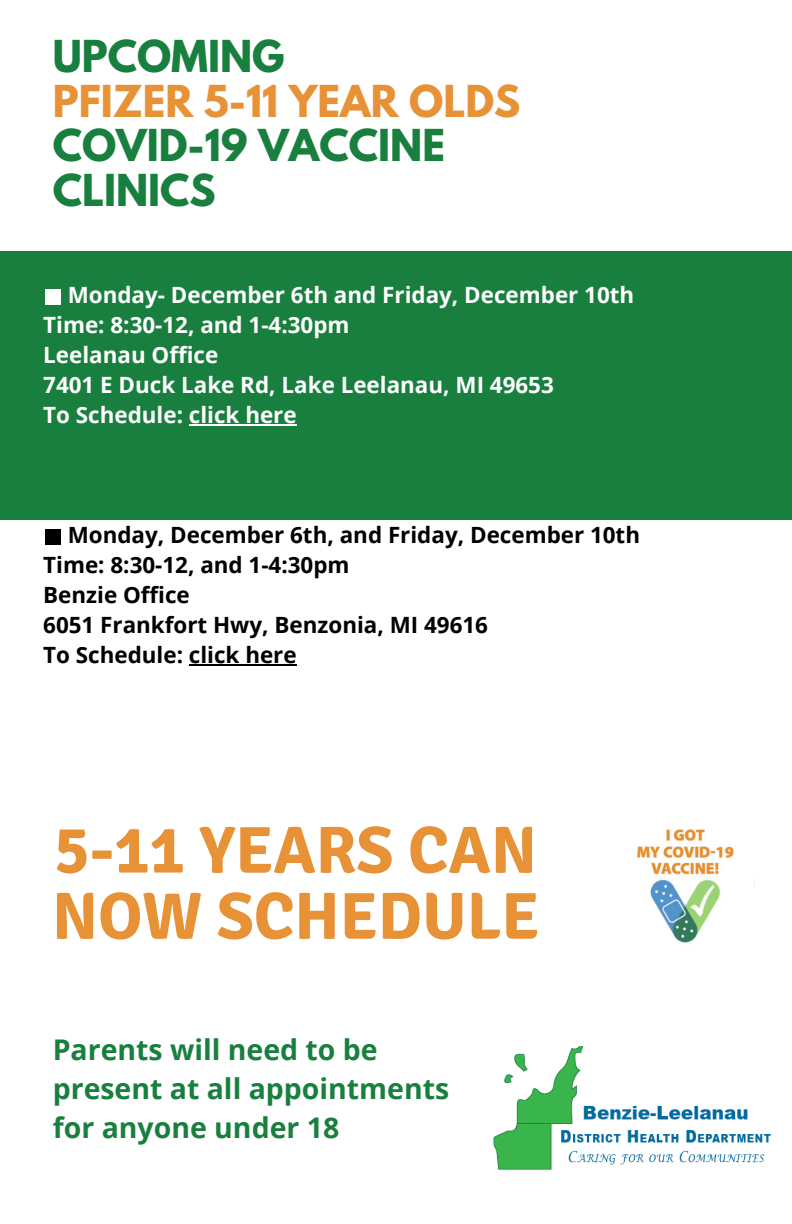
<style>
.page{position:relative;width:792px;height:1224px;background:#fff}
.page>*{position:absolute;margin:0;border:0;box-sizing:border-box;transform-origin:0 0}
.t1{font:700 66.4px/66px "Signika";color:#e79236}
.t2{font:700 39px "League Spartan";color:#187f3e}
.t3{font:700 39px "League Spartan";color:#e79236}
.t4{font:700 28.4px/39px "Open Sans";color:#187f3e}
.t5{font:700 22.4px "Open Sans";color:#fff}
.t6{font:700 22.4px "Open Sans";color:#000}
.s1{font-family:"DejaVu Sans";font-weight:400;color:rgb(0 0 0/0)}
</style>
<div class="page">
<div style="left:0;top:251px;width:792px;height:269px;background:#187f3e"></div>
<img style="left:494px;top:1047px;width:277px;height:122px">
<img style="left:636px;top:829px;width:119px;height:114px">
<div style="left:45px;top:289px;width:16px;height:15px;background:#fff"></div>
<hr style="left:189px;top:424px;width:108px;height:2px;background:#fff">
<div style="left:45px;top:529px;width:16px;height:15px;background:#000"></div>
<hr style="left:189px;top:664px;width:108px;height:2px;background:#000">
<p class="t2" style="left:53px;top:37px;width:233px">UPCOMING</p>
<p class="t3" style="left:53px;top:82px;width:469px">PFIZER 5-11 YEAR OLDS</p>
<p class="t2" style="left:53px;top:126px;width:394px">COVID-19 VACCINE</p>
<p class="t2" style="left:53px;top:170px;width:165px">CLINICS</p>
<p class="t5" style="left:43px;top:279px;width:593px"><span class="s1">◼</span> Monday- December 6th and Friday, December 10th</p>
<p class="t5" style="left:43px;top:309px;width:308px">Time: 8:30-12, and 1-4:30pm</p>
<p class="t5" style="left:43px;top:339px;width:177px">Leelanau Office</p>
<p class="t5" style="left:43px;top:369px;width:512px">7401 E Duck Lake Rd, Lake Leelanau, MI 49653</p>
<p class="t5" style="left:43px;top:399px;width:255px">To Schedule: click here</p>
<p class="t6" style="left:43px;top:519px;width:598px"><span class="s1">◼</span> Monday, December 6th, and Friday, December 10th</p>
<p class="t6" style="left:43px;top:549px;width:308px">Time: 8:30-12, and 1-4:30pm</p>
<p class="t6" style="left:43px;top:579px;width:148px">Benzie Office</p>
<p class="t6" style="left:43px;top:609px;width:446px">6051 Frankfort Hwy, Benzonia, MI 49616</p>
<p class="t6" style="left:43px;top:639px;width:255px">To Schedule: click here</p>
<p class="t1" style="left:52px;top:818px;width:489px">5-11 YEARS CAN<br>NOW SCHEDULE</p>
<p class="t4" style="left:53px;top:1030px;width:398px">Parents will need to be present at all appointments for anyone under 18</p>
</div>
